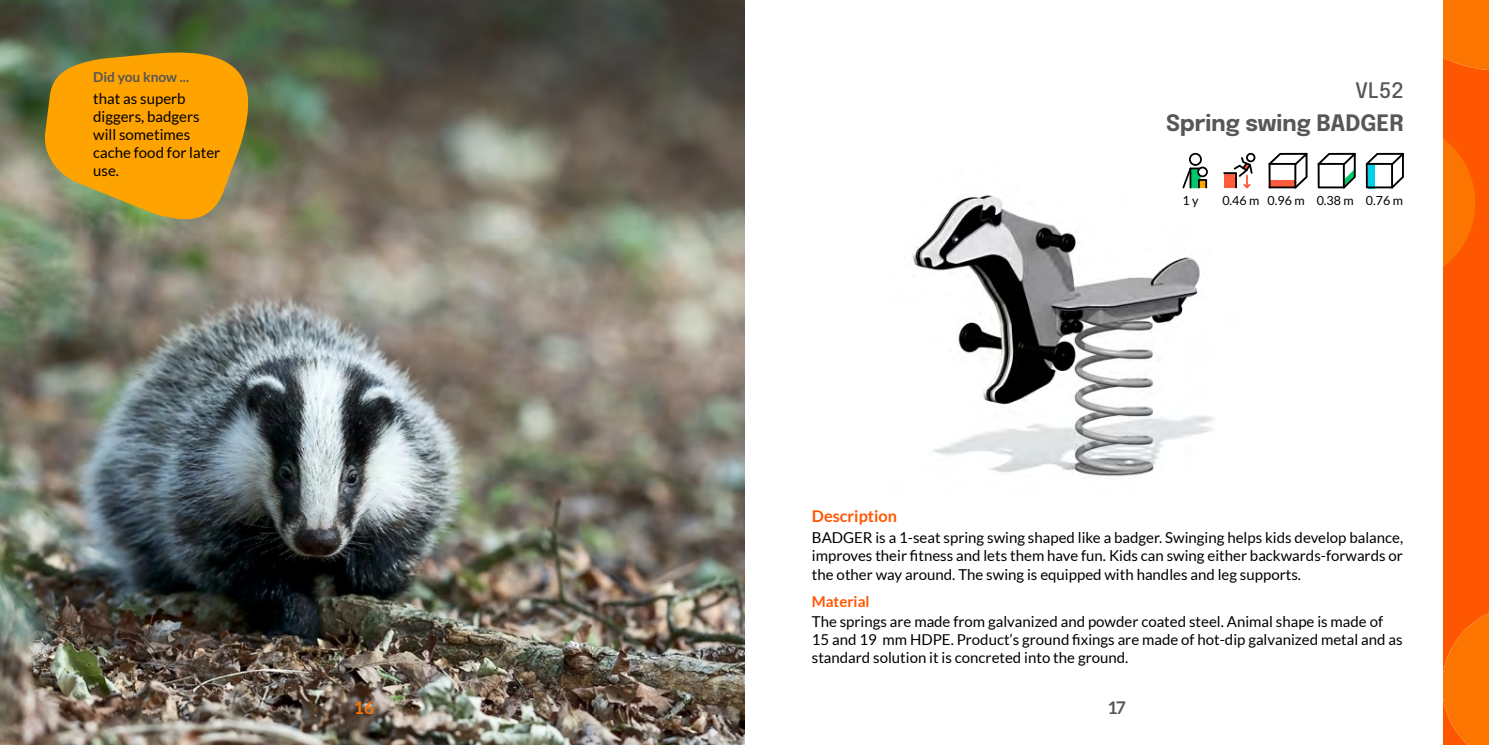
<style>
.page{position:relative;width:1489px;height:745px;background:#fff}
.page>*{position:absolute;margin:0;border:0;box-sizing:border-box;transform-origin:0 0}
.t1{font:700 22.5px "Epilogue";color:#575757}
.t2{font:500 21.25px "Epilogue";color:#575757}
.t3{font:700 17.5px "Lato";color:#fc7500}
.t4{font:700 17.5px "Lato";color:#575757}
.t5{font:700 16.25px "Lato";color:#ff5700}
.t6{font:15px/18px "Lato";color:#000}
.t7{font:700 15px "Lato";color:#ff5700}
.t8{font:700 13.75px "Lato";color:#575757}
.t9{font:12.5px "Lato";color:#000}
</style>
<div class="page">
<svg style="left:1443px;top:0;width:46px;height:744px;background:#fe6000"></svg>
<img style="left:0;top:0;width:744px;height:744px">
<svg style="left:43px;top:46px;width:215px;height:182px;background:#d1971e"></svg>
<img style="left:912px;top:152px;width:444px;height:325px">
<svg style="left:1268px;top:153px;width:39px;height:35px"></svg>
<svg style="left:1365px;top:153px;width:38px;height:35px"></svg>
<svg style="left:1317px;top:153px;width:38px;height:35px"></svg>
<svg style="left:1182px;top:153px;width:25px;height:35px"></svg>
<svg style="left:1223px;top:153px;width:32px;height:35px"></svg>
<p class="t8" style="left:93px;top:69px;width:97px">Did you know ...</p>
<p class="t6" style="left:93px;top:89px;width:129px">that as superb diggers, badgers will sometimes cache food for later use.</p>
<h2 class="t2" style="left:1355px;top:75px;width:50px">VL52</h2>
<h1 class="t1" style="left:1165px;top:106px;width:239px">Spring swing BADGER</h1>
<p class="t9" style="left:1182px;top:194px;width:18px">1 y</p>
<p class="t9" style="left:1222px;top:194px;width:182px">0.46 m 0.96 m 0.38 m 0.76 m</p>
<p class="t5" style="left:812px;top:506px;width:87px">Description</p>
<p class="t6" style="left:812px;top:528px;width:592px;text-align:justify">BADGER is a 1-seat spring swing shaped like a badger. Swinging helps kids develop balance, improves their fitness and lets them have fun. Kids can swing either backwards-forwards or the other way around. The swing is equipped with handles and leg supports.</p>
<p class="t7" style="left:811px;top:592px;width:59px">Material</p>
<p class="t6" style="left:811px;top:612px;width:592px">The springs are made from galvanized and powder coated steel. Animal shape is made of<br>15 and 19 mm HDPE. Product’s ground fixings are made of hot-dip galvanized metal and as standard solution it is concreted into the ground.</p>
<p class="t3" style="left:354px;top:697px;width:22px">16</p>
<p class="t4" style="left:1107px;top:697px;width:20px">17</p>
</div>
